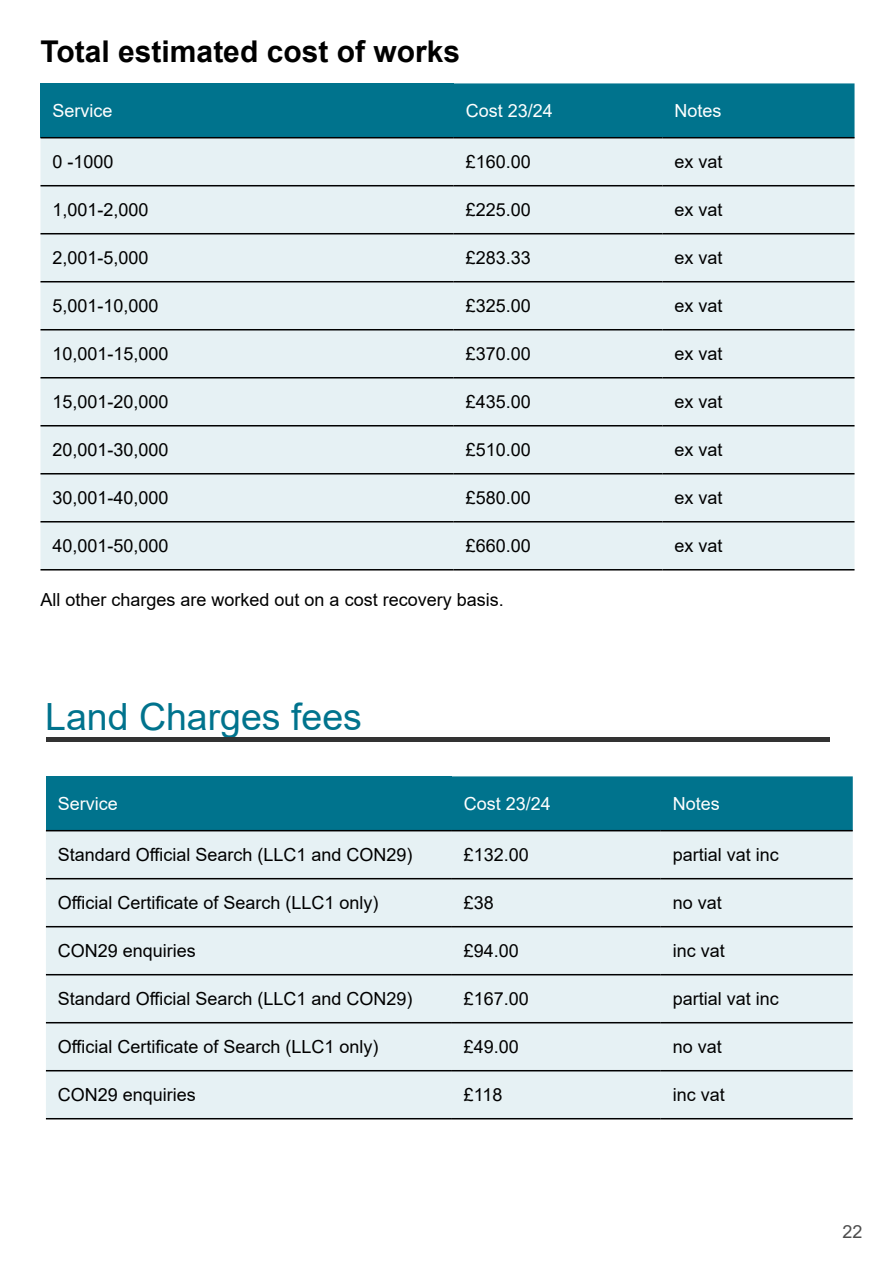
<style>
.page{position:relative;width:893px;height:1263px;background:#fff}
.page>*{position:absolute;margin:0;border:0;box-sizing:border-box;transform-origin:0 0}
.Heading_3{font:37.5px "Arial";color:#00738d}
.Heading_4{font:700 30px "Arial";color:#000}
.t1{font:18px "Arial";color:#000}
.t2{font:18px "Arial";color:#fff}
.t3{font:18px "Arial";color:#4d4d4d}
</style>
<div class="page">
<div style="left:46px;top:737px;width:783px;height:5px;background:#333"></div>
<div style="left:46px;top:776px;width:406px;height:55px;background:#00738d"></div>
<div style="left:452px;top:776px;width:401px;height:54px;background:#00738d"></div>
<div style="left:46px;top:831px;width:807px;height:287px;background:#e6f1f4"></div>
<hr style="left:46px;top:830px;width:406px;height:1px;background:#000">
<hr style="left:452px;top:830px;width:209px;height:1px;background:#000">
<hr style="left:661px;top:830px;width:192px;height:1px;background:#000">
<hr style="left:46px;top:878px;width:406px;height:1px;background:#000">
<hr style="left:452px;top:878px;width:209px;height:1px;background:#000">
<hr style="left:661px;top:878px;width:192px;height:1px;background:#000">
<hr style="left:46px;top:926px;width:406px;height:1px;background:#000">
<hr style="left:452px;top:926px;width:209px;height:1px;background:#000">
<hr style="left:661px;top:926px;width:192px;height:1px;background:#000">
<hr style="left:46px;top:974px;width:406px;height:1px;background:#000">
<hr style="left:452px;top:974px;width:209px;height:1px;background:#000">
<hr style="left:661px;top:974px;width:192px;height:1px;background:#000">
<hr style="left:46px;top:1022px;width:406px;height:1px;background:#000">
<hr style="left:452px;top:1022px;width:209px;height:1px;background:#000">
<hr style="left:661px;top:1022px;width:192px;height:1px;background:#000">
<hr style="left:46px;top:1070px;width:406px;height:1px;background:#000">
<hr style="left:452px;top:1070px;width:209px;height:1px;background:#000">
<hr style="left:661px;top:1070px;width:192px;height:1px;background:#000">
<hr style="left:46px;top:1118px;width:406px;height:1px;background:#000">
<hr style="left:452px;top:1118px;width:209px;height:1px;background:#000">
<hr style="left:661px;top:1118px;width:192px;height:1px;background:#000">
<div style="left:40px;top:83px;width:414px;height:55px;background:#00738d"></div>
<div style="left:454px;top:83px;width:400px;height:54px;background:#00738d"></div>
<div style="left:40px;top:138px;width:814px;height:431px;background:#e6f1f4"></div>
<hr style="left:40px;top:137px;width:414px;height:1px;background:#000">
<hr style="left:454px;top:137px;width:208px;height:1px;background:#000">
<hr style="left:662px;top:137px;width:192px;height:1px;background:#000">
<hr style="left:40px;top:185px;width:414px;height:1px;background:#000">
<hr style="left:454px;top:185px;width:208px;height:1px;background:#000">
<hr style="left:662px;top:185px;width:192px;height:1px;background:#000">
<hr style="left:40px;top:233px;width:414px;height:1px;background:#000">
<hr style="left:454px;top:233px;width:208px;height:1px;background:#000">
<hr style="left:662px;top:233px;width:192px;height:1px;background:#000">
<hr style="left:40px;top:281px;width:414px;height:1px;background:#000">
<hr style="left:454px;top:281px;width:208px;height:1px;background:#000">
<hr style="left:662px;top:281px;width:192px;height:1px;background:#000">
<hr style="left:40px;top:329px;width:414px;height:1px;background:#000">
<hr style="left:454px;top:329px;width:208px;height:1px;background:#000">
<hr style="left:662px;top:329px;width:192px;height:1px;background:#000">
<hr style="left:40px;top:377px;width:414px;height:1px;background:#000">
<hr style="left:454px;top:377px;width:208px;height:1px;background:#000">
<hr style="left:662px;top:377px;width:192px;height:1px;background:#000">
<hr style="left:40px;top:425px;width:414px;height:1px;background:#000">
<hr style="left:454px;top:425px;width:208px;height:1px;background:#000">
<hr style="left:662px;top:425px;width:192px;height:1px;background:#000">
<hr style="left:40px;top:473px;width:414px;height:1px;background:#000">
<hr style="left:454px;top:473px;width:208px;height:1px;background:#000">
<hr style="left:662px;top:473px;width:192px;height:1px;background:#000">
<hr style="left:40px;top:521px;width:414px;height:1px;background:#000">
<hr style="left:454px;top:521px;width:208px;height:1px;background:#000">
<hr style="left:662px;top:521px;width:192px;height:1px;background:#000">
<hr style="left:40px;top:569px;width:414px;height:1px;background:#000">
<hr style="left:454px;top:569px;width:208px;height:1px;background:#000">
<hr style="left:662px;top:569px;width:192px;height:1px;background:#000">
<h4 class="Heading_4" style="left:40px;top:31px;width:421px">Total estimated cost of works</h4>
<p class="t2" style="left:52px;top:98px;width:62px">Service</p>
<p class="t2" style="left:466px;top:98px;width:89px">Cost 23/24</p>
<p class="t2" style="left:674px;top:98px;width:49px">Notes</p>
<p class="t1" style="left:52px;top:150px;width:63px">0 -1000</p>
<p class="t1" style="left:466px;top:150px;width:67px">£160.00</p>
<p class="t1" style="left:674px;top:150px;width:50px">ex vat</p>
<p class="t1" style="left:52px;top:198px;width:98px">1,001-2,000</p>
<p class="t1" style="left:466px;top:198px;width:67px">£225.00</p>
<p class="t1" style="left:674px;top:198px;width:50px">ex vat</p>
<p class="t1" style="left:52px;top:246px;width:98px">2,001-5,000</p>
<p class="t1" style="left:466px;top:246px;width:67px">£283.33</p>
<p class="t1" style="left:674px;top:246px;width:50px">ex vat</p>
<p class="t1" style="left:52px;top:294px;width:108px">5,001-10,000</p>
<p class="t1" style="left:466px;top:294px;width:67px">£325.00</p>
<p class="t1" style="left:674px;top:294px;width:50px">ex vat</p>
<p class="t1" style="left:52px;top:342px;width:118px">10,001-15,000</p>
<p class="t1" style="left:466px;top:342px;width:67px">£370.00</p>
<p class="t1" style="left:674px;top:342px;width:50px">ex vat</p>
<p class="t1" style="left:52px;top:390px;width:118px">15,001-20,000</p>
<p class="t1" style="left:466px;top:390px;width:67px">£435.00</p>
<p class="t1" style="left:674px;top:390px;width:50px">ex vat</p>
<p class="t1" style="left:52px;top:438px;width:118px">20,001-30,000</p>
<p class="t1" style="left:466px;top:438px;width:67px">£510.00</p>
<p class="t1" style="left:674px;top:438px;width:50px">ex vat</p>
<p class="t1" style="left:52px;top:486px;width:118px">30,001-40,000</p>
<p class="t1" style="left:466px;top:486px;width:67px">£580.00</p>
<p class="t1" style="left:674px;top:486px;width:50px">ex vat</p>
<p class="t1" style="left:52px;top:534px;width:118px">40,001-50,000</p>
<p class="t1" style="left:466px;top:534px;width:67px">£660.00</p>
<p class="t1" style="left:674px;top:534px;width:50px">ex vat</p>
<p class="t1" style="left:40px;top:587px;width:465px">All other charges are worked out on a cost recovery basis.</p>
<h3 class="Heading_3" style="left:45px;top:691px;width:318px">Land Charges fees</h3>
<p class="t2" style="left:58px;top:791px;width:62px">Service</p>
<p class="t2" style="left:464px;top:791px;width:89px">Cost 23/24</p>
<p class="t2" style="left:673px;top:791px;width:49px">Notes</p>
<p class="t1" style="left:58px;top:842px;width:356px">Standard Official Search (LLC1 and CON29)</p>
<p class="t1" style="left:464px;top:842px;width:67px">£132.00</p>
<p class="t1" style="left:673px;top:842px;width:108px">partial vat inc</p>
<p class="t1" style="left:58px;top:890px;width:322px">Official Certificate of Search (LLC1 only)</p>
<p class="t1" style="left:464px;top:890px;width:32px">£38</p>
<p class="t1" style="left:673px;top:890px;width:51px">no vat</p>
<p class="t1" style="left:58px;top:938px;width:140px">CON29 enquiries</p>
<p class="t1" style="left:464px;top:938px;width:57px">£94.00</p>
<p class="t1" style="left:673px;top:938px;width:54px">inc vat</p>
<p class="t1" style="left:58px;top:986px;width:356px">Standard Official Search (LLC1 and CON29)</p>
<p class="t1" style="left:464px;top:986px;width:67px">£167.00</p>
<p class="t1" style="left:673px;top:986px;width:108px">partial vat inc</p>
<p class="t1" style="left:58px;top:1034px;width:322px">Official Certificate of Search (LLC1 only)</p>
<p class="t1" style="left:464px;top:1034px;width:57px">£49.00</p>
<p class="t1" style="left:673px;top:1034px;width:51px">no vat</p>
<p class="t1" style="left:58px;top:1082px;width:140px">CON29 enquiries</p>
<p class="t1" style="left:464px;top:1082px;width:40px">£118</p>
<p class="t1" style="left:673px;top:1082px;width:54px">inc vat</p>
<p class="t3" style="left:843px;top:1219px;width:22px">22</p>
</div>
